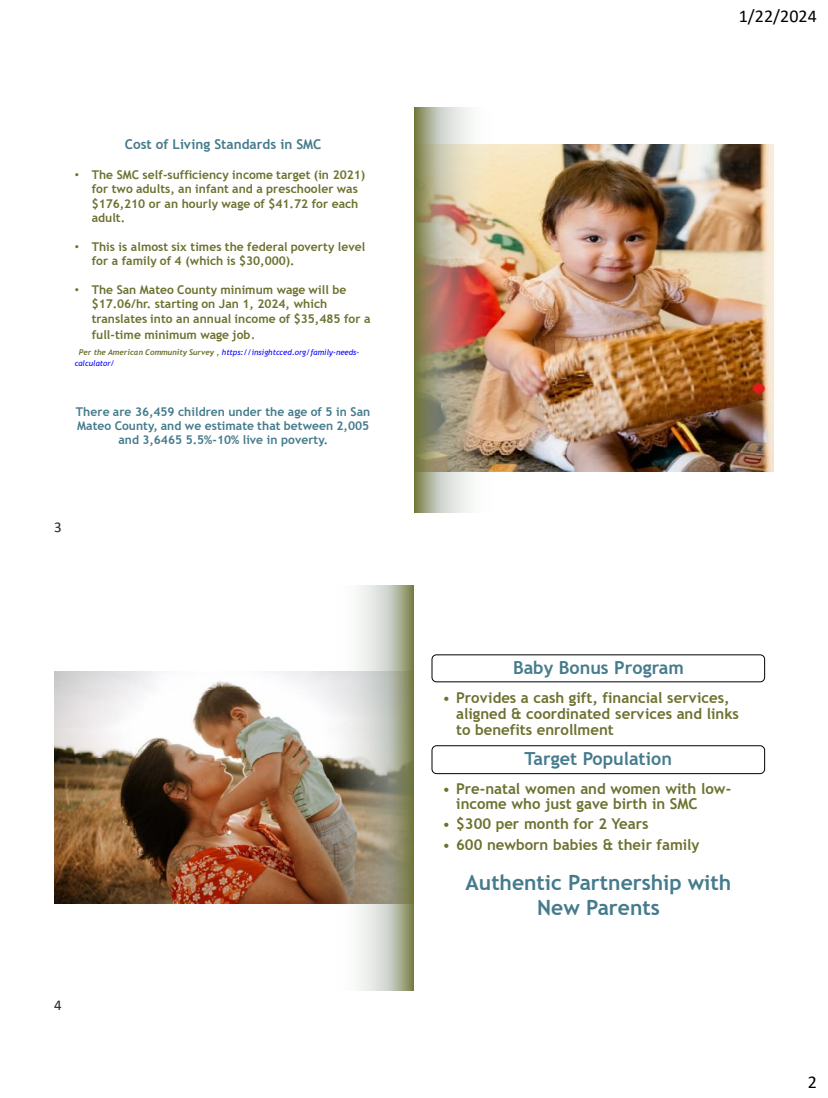
<style>
.page{position:relative;width:828px;height:1098px;background:#fff}
.page>*{position:absolute;margin:0;border:0;box-sizing:border-box;transform-origin:0 0}
.t1{font:700 21px/25.2px "Trebuchet MS";color:#457b8c;text-align:center}
.t2{font:700 18px "Trebuchet MS";color:#457b8c}
.t3{font:18px "Calibri";color:#000}
.t4{font:700 15px/15.6px "Trebuchet MS";color:#6d712f}
.t5{font:15px "Calibri";color:#262626}
.t6{font:700 13.5px "Trebuchet MS";color:#457b8c}
.t7{font:700 12px/14.4px "Trebuchet MS";letter-spacing:.005em;color:#6d712f}
.t8{font:700 12px/14.4px "Trebuchet MS";letter-spacing:.005em;color:#457b8c;text-align:center}
.t9{font:italic 7.95px/10.6px "Trebuchet MS";color:#00f}
.s1{font-family:"Arial";font-weight:400}
.s2{font-weight:400;font-size:13.5px}
.s3{font-family:"Trebuchet";font-weight:700;color:#6d712f}
.s4{font-weight:400}
</style>
<div class="page">
<img style="left:494px;top:144px;width:280px;height:327px">
<img style="left:414px;top:108px;width:80px;height:405px">
<img style="left:54px;top:672px;width:280px;height:232px">
<svg style="left:334px;top:585px;width:80px;height:405px"></svg>
<div style="left:432px;top:654px;width:333px;height:28px;border:1px solid #000;border-radius:4px"></div>
<div style="left:432px;top:745px;width:333px;height:29px;border:1px solid #000;border-radius:5px"></div>
<p class="t6" style="left:125px;top:137px;width:198px">Cost of Living Standards in SMC</p>
<p class="t7" style="left:92px;top:167px;width:275px;text-indent:-17px"><span class="s1">•</span> The SMC self-sufficiency income target (in 2021) for two adults, an infant and a preschooler was $176,210 or an hourly wage of $41.72 for each adult.</p>
<p class="t7" style="left:92px;top:239px;width:275px;text-indent:-17px"><span class="s1">•</span> This is almost six times the federal poverty level for a family of 4 (which is $30,000).</p>
<p class="t7" style="left:92px;top:282px;width:280px;text-indent:-17px"><span class="s1">•</span> The San Mateo County minimum wage will be $17.06/hr. starting on Jan 1, 2024, which translates into an annual income of $35,485 for a</p>
<p class="t7" style="left:92px;top:327px;width:165px">full-time minimum wage job<span class="s2">.</span></p>
<p class="t9" style="left:75px;top:347px;width:286px;text-indent:4px"><span class="s3">Per the American Community Survey ,</span> https://insightcced.org/family-needs&shy;calculator/</p>
<p class="t8" style="left:76px;top:404px;width:296px">There are 36,459 children under the age of 5 in San<br>Mateo County, and we estimate that between 2,005 and 3,6465 5.5%-10% live in poverty.</p>
<p class="t5" style="left:54px;top:521px;width:9px">3</p>
<p class="t5" style="left:54px;top:999px;width:9px">4</p>
<h2 class="t3" style="left:739px;top:9px;width:80px">1/22/2024</h2>
<h2 class="t2" style="left:513px;top:657px;width:172px">Baby Bonus Program</h2>
<p class="t4" style="left:456px;top:690px;width:284px;text-indent:-14px"><span class="s4">•</span> Provides a cash gift, financial services, aligned &amp; coordinated services and links to benefits enrollment</p>
<h2 class="t2" style="left:525px;top:748px;width:149px">Target Population</h2>
<p class="t4" style="left:456px;top:780px;width:276px;text-indent:-14px"><span class="s4">•</span> Pre-natal women and women with low&shy;income who just gave birth in SMC</p>
<p class="t4" style="left:443px;top:816px;width:207px"><span class="s4">•</span> $300 per month for 2 Years</p>
<p class="t4" style="left:443px;top:836px;width:258px"><span class="s4">•</span> 600 newborn babies &amp; their family</p>
<p class="t1" style="left:466px;top:870px;width:267px">Authentic Partnership with<br>New Parents</p>
<h2 class="t3" style="left:808px;top:1075px;width:11px">2</h2>
</div>
